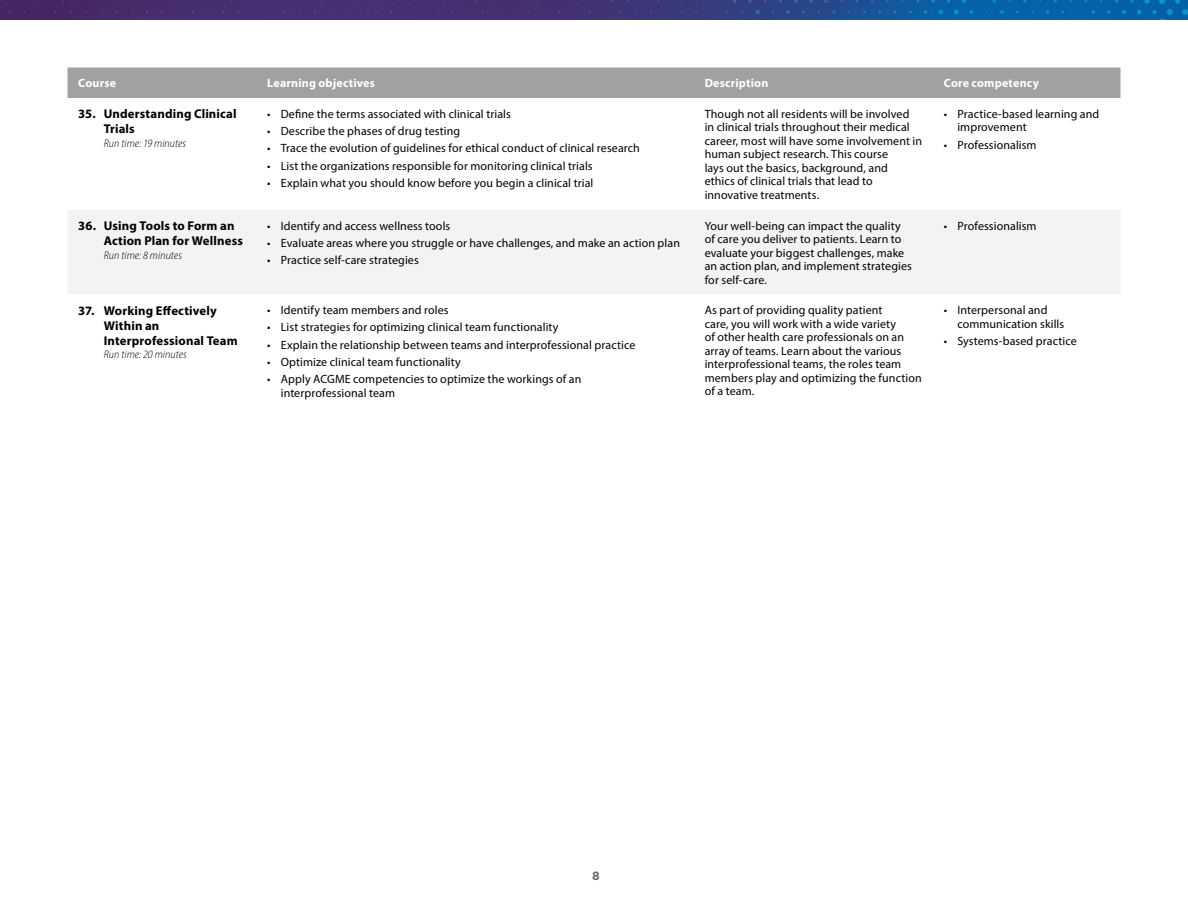
<style>
.page{position:relative;width:1188px;height:918px;background:#fff}
.page>*{position:absolute;margin:0;border:0;box-sizing:border-box;transform-origin:0 0}
.t1{font:700 12.75px/15px "Myriad Pro";letter-spacing:.01em;color:#000}
.t2{font:12px/13.5px "Myriad Pro";letter-spacing:.005em;color:#000}
.t3{font:700 12px "Myriad Pro";letter-spacing:.015em;color:#fff}
.t4{font:700 12px "Gotham";color:#6b6a72}
.t5{font:italic 300 semi-condensed 11.25px "Myriad Pro";letter-spacing:.005em;color:#000}
</style>
<div class="page">
<img style="left:0;top:0;width:1188px;height:19px">
<div style="left:68px;top:68px;width:1052px;height:30px;background:#a1a1a4"></div>
<div style="left:68px;top:210px;width:1052px;height:84px;background:#f3f3f3"></div>
<p class="t3" style="left:78px;top:75px;width:39px">Course</p>
<p class="t3" style="left:267px;top:75px;width:109px">Learning objectives</p>
<p class="t3" style="left:705px;top:75px;width:65px">Description</p>
<p class="t3" style="left:944px;top:75px;width:97px">Core competency</p>
<p class="t1" style="left:104px;top:106px;width:134px;text-indent:-25px">35. Understanding Clinical<br>Trials</p>
<p class="t5" style="left:104px;top:137px;width:84px">Run time: 19 minutes</p>
<p class="t2" style="left:267px;top:107px;width:245px">• Define the terms associated with clinical trials</p>
<p class="t2" style="left:267px;top:124px;width:194px">• Describe the phases of drug testing</p>
<p class="t2" style="left:267px;top:141px;width:374px">• Trace the evolution of guidelines for ethical conduct of clinical research</p>
<p class="t2" style="left:267px;top:159px;width:327px">• List the organizations responsible for monitoring clinical trials</p>
<p class="t2" style="left:267px;top:176px;width:328px">• Explain what you should know before you begin a clinical trial</p>
<p class="t2" style="left:705px;top:107px;width:219px">Though not all residents will be involved<br>in clinical trials throughout their medical career, most will have some involvement in human subject research. This course<br>lays out the basics, background, and<br>ethics of clinical trials that lead to innovative treatments.</p>
<p class="t2" style="left:957px;top:107px;width:143px;text-indent:-14px">• Practice-based learning and improvement</p>
<p class="t2" style="left:944px;top:138px;width:94px">• Professionalism</p>
<p class="t1" style="left:104px;top:218px;width:141px;text-indent:-25px">36. Using Tools to Form an<br>Action Plan for Wellness</p>
<p class="t5" style="left:104px;top:248px;width:80px">Run time: 8 minutes</p>
<p class="t1" style="left:104px;top:302px;width:135px;text-indent:-25px">37. Working Effectively<br>Within an<br>Interprofessional Team</p>
<p class="t5" style="left:104px;top:348px;width:84px">Run time: 20 minutes</p>
<p class="t2" style="left:267px;top:219px;width:185px">• Identify and access wellness tools</p>
<p class="t2" style="left:267px;top:236px;width:414px">• Evaluate areas where you struggle or have challenges, and make an action plan</p>
<p class="t2" style="left:267px;top:253px;width:153px">• Practice self-care strategies</p>
<p class="t2" style="left:267px;top:303px;width:183px">• Identify team members and roles</p>
<p class="t2" style="left:267px;top:320px;width:293px">• List strategies for optimizing clinical team functionality</p>
<p class="t2" style="left:267px;top:338px;width:370px">• Explain the relationship between teams and interprofessional practice</p>
<p class="t2" style="left:267px;top:355px;width:195px">• Optimize clinical team functionality</p>
<p class="t2" style="left:281px;top:372px;width:302px;text-indent:-14px">• Apply ACGME competencies to optimize the workings of an interprofessional team</p>
<p class="t2" style="left:705px;top:219px;width:209px">Your well-being can impact the quality of care you deliver to patients. Learn to evaluate your biggest challenges, make an action plan, and implement strategies for self-care.</p>
<p class="t2" style="left:944px;top:219px;width:94px">• Professionalism</p>
<p class="t2" style="left:705px;top:303px;width:219px">As part of providing quality patient<br>care, you will work with a wide variety<br>of other health care professionals on an array of teams. Learn about the various interprofessional teams, the roles team members play and optimizing the function of a team.</p>
<p class="t2" style="left:957px;top:303px;width:108px;text-indent:-14px">• Interpersonal and communication skills</p>
<p class="t2" style="left:944px;top:334px;width:134px">• Systems-based practice</p>
<p class="t4" style="left:592px;top:869px;width:9px">8</p>
</div>
